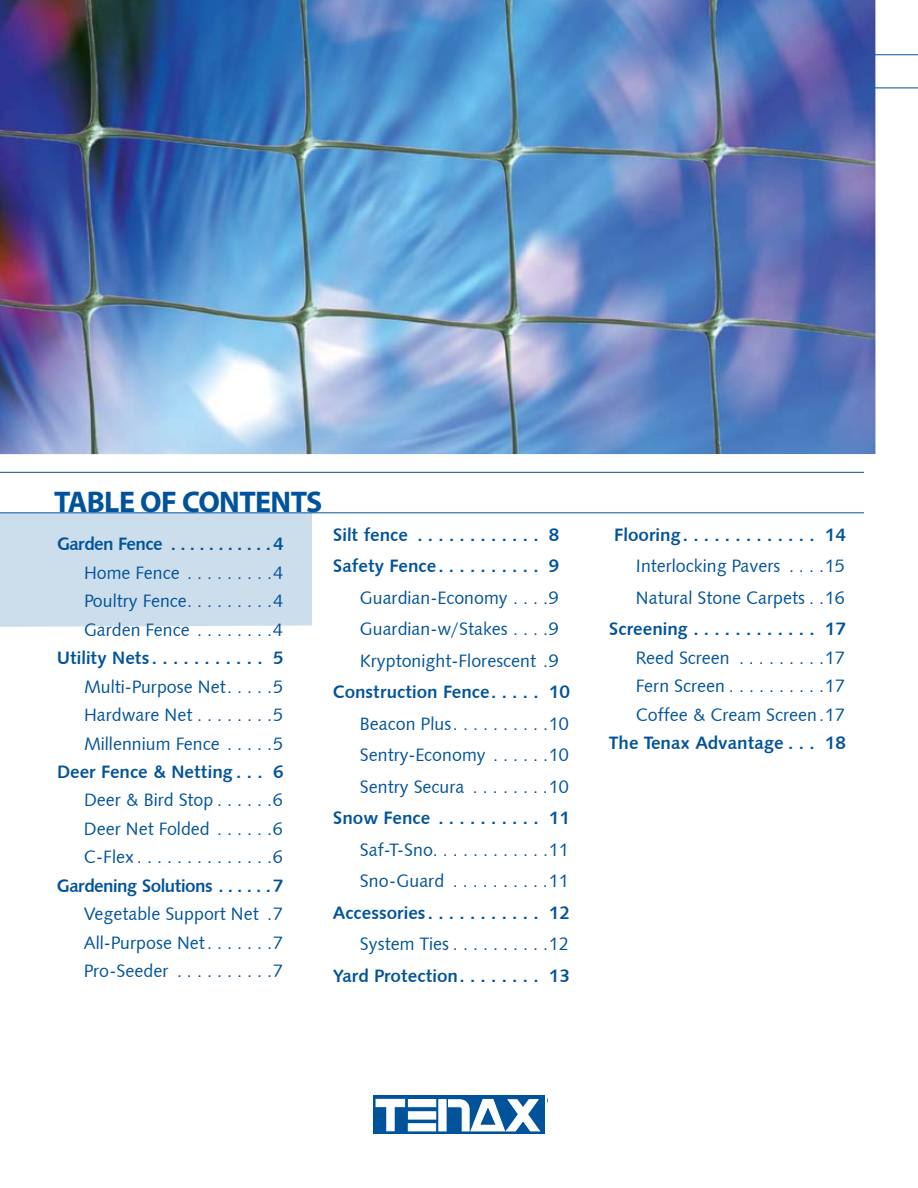
<style>
.page{position:relative;width:918px;height:1188px;background:#fff}
.page>*{position:absolute;margin:0;border:0;box-sizing:border-box;transform-origin:0 0}
.t1{font:700 30px "Myriad";letter-spacing:-.02em;color:#00539b}
.t2{font:18px/28.5px "Humanist 531 BT Roman A";color:#00539b;text-align:justify}
.t3{font:18px/31.5px "Humanist 531 BT Bold A";color:#00539b}
.t4{font:18px "Humanist 531 BT Bold A";letter-spacing:-.03em;color:#00539b}
</style>
<div class="page">
<hr style="left:0;top:54px;width:918px;height:1px;background:#00539b">
<hr style="left:0;top:88px;width:918px;height:1px;background:#00539b">
<img style="left:0;top:0;width:875px;height:454px">
<div style="left:0;top:513px;width:312px;height:114px;background:#ccddeb"></div>
<svg style="left:373px;top:1096px;width:171px;height:38px;background:#1964a4"></svg>
<svg style="left:376px;top:1099px;width:29px;height:32px"></svg>
<div style="left:408px;top:1099px;width:28px;height:8px;background:#fff;border:1px solid #fff"></div>
<div style="left:408px;top:1112px;width:28px;height:7px;background:#fff"></div>
<div style="left:408px;top:1124px;width:28px;height:7px;background:#fff"></div>
<div style="left:439px;top:1100px;width:7px;height:31px;background:#fff"></div>
<svg style="left:448px;top:1099px;width:92px;height:32px"></svg>
<hr style="left:0;top:512px;width:864px;height:1px;background:#00539b">
<hr style="left:0;top:472px;width:864px;height:1px;background:#00539b">
<h1 class="t1" style="left:54px;top:487px;width:270px">TABLE OF CONTENTS</h1>
<p class="t4" style="left:57px;top:533px;width:228px">Garden Fence . . . . . . . . . . 4</p>
<p class="t2" style="left:84px;top:558px;width:201px">Home Fence . . . . . . . . 4<br>Poultry Fence . . . . . . . . 4<br>Garden Fence . . . . . . . 4</p>
<p class="t3" style="left:57px;top:642px;width:228px">Utility Nets . . . . . . . . . . . 5</p>
<p class="t2" style="left:84px;top:672px;width:201px">Multi-Purpose Net . . . . 5<br>Hardware Net . . . . . . . 5<br>Millennium Fence . . . . 5</p>
<p class="t3" style="left:57px;top:756px;width:228px">Deer Fence &amp; Netting . . . 6</p>
<p class="t2" style="left:84px;top:786px;width:201px">Deer &amp; Bird Stop . . . . . 6<br>Deer Net Folded . . . . . 6<br>C-Flex . . . . . . . . . . . . . 6</p>
<p class="t4" style="left:57px;top:875px;width:228px">Gardening Solutions . . . . . 7</p>
<p class="t2" style="left:84px;top:900px;width:201px">Vegetable Support Net . 7<br>All-Purpose Net . . . . . . 7<br>Pro-Seeder . . . . . . . . . 7</p>
<p class="t3" style="left:333px;top:519px;width:228px">Silt fence ............ 8<br>Safety Fence . . . . . . . . . . 9</p>
<p class="t2" style="left:360px;top:581px;width:201px;line-height:31.5px">Guardian-Economy . . . 9<br>Guardian-w/Stakes . . . 9<br>Kryptonight-Florescent. 9</p>
<p class="t3" style="left:333px;top:676px;width:239px">Construction Fence . . . . . 10</p>
<p class="t2" style="left:360px;top:707px;width:211px;line-height:31.5px">Beacon Plus . . . . . . . . . 10<br>Sentry-Economy . . . . . 10<br>Sentry Secura . . . . . . . 10</p>
<p class="t3" style="left:333px;top:802px;width:239px">Snow Fence .......... 11</p>
<p class="t2" style="left:360px;top:833px;width:211px;line-height:31.5px">Saf-T-Sno............11<br>Sno-Guard . . . . . . . . . 11</p>
<p class="t3" style="left:333px;top:897px;width:239px">Accessories . . . . . . . . . . . 12</p>
<p class="t2" style="left:360px;top:929px;width:211px">System Ties . . . . . . . . . 12</p>
<p class="t3" style="left:333px;top:960px;width:239px">Yard Protection . . . . . . . . 13</p>
<p class="t3" style="left:614px;top:519px;width:233px">Flooring . . . . . . . . . . . . . 14</p>
<p class="t2" style="left:636px;top:550px;width:211px;line-height:31.5px">Interlocking Pavers . . . 15<br>Natural Stone Carpets . 16</p>
<p class="t3" style="left:609px;top:613px;width:239px">Screening ............ 17</p>
<p class="t2" style="left:636px;top:643px;width:211px">Reed Screen . . . . . . . . 17<br>Fern Screen . . . . . . . . . 17<br>Coffee &amp; Cream Screen. 17</p>
<p class="t3" style="left:609px;top:727px;width:239px">The Tenax Advantage . . . 18</p>
</div>
